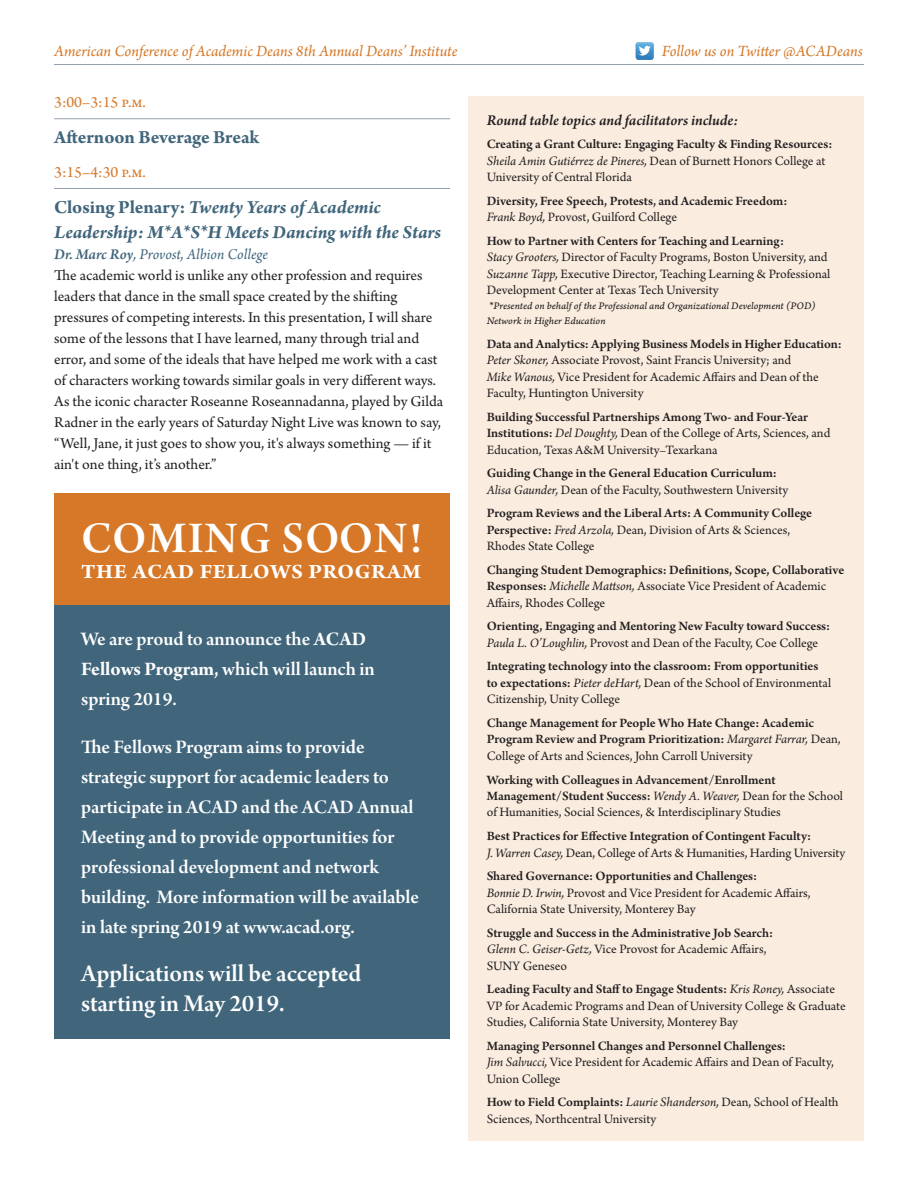
<style>
.page{position:relative;width:918px;height:1188px;background:#fff}
.page>*{position:absolute;margin:0;border:0;box-sizing:border-box;transform-origin:0 0}
.t1{font:46.5px "Arno Pro Smbd Subhead";letter-spacing:.03em;color:#fff}
.t2{font:29.55px "Arno Pro Smbd Subhead";color:#fff}
.t3{font:25.5px/30px "Arno Pro Smbd Subhead";color:#fff}
.t4{font:20.25px/30px "Arno Pro Smbd Subhead";color:#fff}
.t5{font:italic 700 19.5px/24.8px "Arno Pro";letter-spacing:-.005em;color:#41667c}
.t6{font:700 19.5px "Arno Pro";letter-spacing:-.005em;color:#41667c}
.t7{font:italic 16.5px "Arno Pro";letter-spacing:-.005em;color:#d67827}
.t8{font:16.5px "Arno Pro";color:#d67827}
.t9{font:15.75px/21px "Arno Pro";color:#231f20}
.t10{font:italic 600 15.75px "Arno Pro";letter-spacing:-.005em;color:#231f20}
.t11{font:600 13.5px/16.5px "Arno Pro";letter-spacing:-.005em;color:#231f20}
.t12{font:13.5px/16.5px "Arno Pro";color:#231f20}
.t13{font:10.5px/15px "Arno Pro Italic Caption";letter-spacing:-.005em;color:#231f20}
.s1{font-size:15px}
.s2{font-style:normal}
.s3{font-weight:600;font-style:italic;color:#41667c}
.s4{font-style:italic;color:#41667c}
.s5{font-family:"Arno Pro Bold Subhead"}
.s6{font-weight:400;font-style:italic}
.s7{font-weight:400}
.s8{font-weight:600}
.s9{font-style:italic}
</style>
<div class="page">
<hr style="left:54px;top:118px;width:396px;height:1px;background:#96a1b0">
<hr style="left:54px;top:188px;width:396px;height:1px;background:#96a1b0">
<svg style="left:636px;top:42px;width:18px;height:18px"></svg>
<hr style="left:54px;top:64px;width:810px;height:1px;background:#96a1b0">
<div style="left:469px;top:96px;width:395px;height:1045px;background:#faede0"></div>
<div style="left:54px;top:604px;width:396px;height:434px;background:#41667c"></div>
<div style="left:54px;top:494px;width:396px;height:111px;background:#d67827"></div>
<p class="t7" style="left:54px;top:41px;width:405px">American Conference of Academic Deans 8th Annual Deans’ Institute</p>
<p class="t7" style="left:662px;top:41px;width:202px">Follow us on Twitter <span class="s1">@</span>ACADeans</p>
<p class="t8" style="left:54px;top:93px;width:93px">3:00–3:15 p.m.</p>
<h3 class="t6" style="left:54px;top:126px;width:207px">Afternoon Beverage Break</h3>
<p class="t8" style="left:54px;top:163px;width:93px">3:15–4:30 p.m.</p>
<h3 class="t5" style="left:54px;top:196px;width:389px"><span class="s2">Closing Plenary:</span> Twenty Years of Academic<br>Leadership: M*A*S*H Meets Dancing with the Stars</h3>
<p class="t9" style="left:54px;top:244px;width:391px"><span class="s3">Dr. Marc Roy</span><span class="s4">, Provost, Albion College<br></span>The academic world is unlike any other profession and requires leaders that dance in the small space created by the shifting pressures of competing interests. In this presentation, I will share some of the lessons that I have learned, many through trial and error, and some of the ideals that have helped me work with a cast of characters working towards similar goals in very different ways.<br>As the iconic character Roseanne Roseannadanna, played by Gilda Radner in the early years of Saturday Night Live was known to say, “Well, Jane, it just goes to show you, it's always something — if it ain't one thing, it’s another.”</p>
<h1 class="t1" style="left:81px;top:512px;width:342px">COMING SOON!</h1>
<h2 class="t2" style="left:81px;top:552px;width:341px">The ACAD Fellows Program</h2>
<h3 class="t4" style="left:81px;top:625px;width:295px">We are proud to announce the <span class="s5">ACAD<br>Fellows Program,</span> which will launch in spring 2019.</h3>
<p class="t4" style="left:81px;top:733px;width:339px">The Fellows Program aims to provide strategic support for academic leaders to participate in ACAD and the ACAD Annual Meeting and to provide opportunities for professional development and network building. More information will be available in late spring 2019 at www.acad.org.</p>
<h3 class="t3" style="left:81px;top:960px;width:282px">Applications will be accepted starting in May 2019.</h3>
<p class="t10" style="left:487px;top:111px;width:253px">Round table topics and facilitators include:</p>
<p class="t11" style="left:487px;top:137px;width:347px">Creating a Grant Culture: Engaging Faculty &amp; Finding Resources:<br><span class="s6">Sheila Amin Gutiérrez de Pineres,</span> <span class="s7">Dean of Burnett Honors College at<br>University of Central Florida</span></p>
<p class="t11" style="left:487px;top:193px;width:302px">Diversity, Free Speech, Protests, and Academic Freedom:<br><span class="s6">Frank Boyd,</span> <span class="s7">Provost, Guilford College</span></p>
<p class="t12" style="left:487px;top:233px;width:345px"><span class="s8">How to Partner with Centers for Teaching and Learning:<br></span><span class="s9">Stacy Grooters,</span> Director of Faculty Programs, Boston University, and <span class="s9">Suzanne Tapp,</span> Executive Director, Teaching Learning &amp; Professional Development Center at Texas Tech University</p>
<p class="t13" style="left:487px;top:299px;width:331px">*Presented on behalf of the Professional and Organizational Development (POD)<br>Network in Higher Education</p>
<p class="t12" style="left:487px;top:336px;width:357px"><span class="s8">Data and Analytics: Applying Business Models in Higher Education:<br></span><span class="s9">Peter Skoner,</span> Associate Provost, Saint Francis University; and<br><span class="s9">Mike Wanous,</span> Vice President for Academic Affairs and Dean of the Faculty, Huntington University</p>
<p class="t12" style="left:487px;top:409px;width:345px"><span class="s8">Building Successful Partnerships Among Two- and Four-Year<br>Institutions:</span> <span class="s9">Del Doughty,</span> Dean of the College of Arts, Sciences, and<br>Education, Texas A&amp;M University–Texarkana</p>
<p class="t11" style="left:487px;top:466px;width:303px">Guiding Change in the General Education Curriculum:<br><span class="s6">Alisa Gaunder,</span> <span class="s7">Dean of the Faculty, Southwestern University</span></p>
<p class="t11" style="left:487px;top:506px;width:327px">Program Reviews and the Liberal Arts: A Community College<br>Perspective: <span class="s6">Fred Arzola,</span> <span class="s7">Dean, Division of Arts &amp; Sciences,<br>Rhodes State College</span></p>
<p class="t11" style="left:487px;top:562px;width:359px">Changing Student Demographics: Definitions, Scope, Collaborative<br>Responses: <span class="s6">Michelle Mattson,</span> <span class="s7">Associate Vice President of Academic<br>Affairs, Rhodes College</span></p>
<p class="t11" style="left:487px;top:619px;width:345px">Orienting, Engaging and Mentoring New Faculty toward Success:<br><span class="s6">Paula L. O’Loughlin,</span> <span class="s7">Provost and Dean of the Faculty, Coe College</span></p>
<p class="t11" style="left:487px;top:659px;width:346px">Integrating technology into the classroom: From opportunities to expectations: <span class="s6">Pieter deHart,</span> <span class="s7">Dean of the School of Environmental<br>Citizenship, Unity College</span></p>
<p class="t11" style="left:487px;top:715px;width:355px">Change Management for People Who Hate Change: Academic<br>Program Review and Program Prioritization: <span class="s6">Margaret Farrar,</span> <span class="s7">Dean,<br>College of Arts and Sciences, John Carroll University</span></p>
<p class="t11" style="left:487px;top:772px;width:358px">Working with Colleagues in Advancement/Enrollment<br>Management/Student Success: <span class="s6">Wendy A. Weaver,</span> <span class="s7">Dean for the School of Humanities, Social Sciences, &amp; Interdisciplinary Studies</span></p>
<p class="t11" style="left:487px;top:828px;width:360px">Best Practices for Effective Integration of Contingent Faculty:<br><span class="s6">J. Warren Casey,</span> <span class="s7">Dean, College of Arts &amp; Humanities, Harding University</span></p>
<p class="t12" style="left:487px;top:868px;width:325px"><span class="s8">Shared Governance: Opportunities and Challenges:<br></span><span class="s9">Bonnie D. Irwin,</span> Provost and Vice President for Academic Affairs,<br>California State University, Monterey Bay</p>
<p class="t11" style="left:487px;top:925px;width:288px">Struggle and Success in the Administrative Job Search:<br><span class="s6">Glenn C. Geiser-Getz,</span> <span class="s7">Vice Provost for Academic Affairs,<br>SUNY Geneseo</span></p>
<p class="t12" style="left:487px;top:981px;width:360px"><span class="s8">Leading Faculty and Staff to Engage Students:</span> <span class="s9">Kris Roney,</span> Associate<br>VP for Academic Programs and Dean of University College &amp; Graduate<br>Studies, California State University, Monterey Bay</p>
<p class="t12" style="left:487px;top:1038px;width:349px"><span class="s8">Managing Personnel Changes and Personnel Challenges:<br></span><span class="s9">Jim Salvucci,</span> Vice President for Academic Affairs and Dean of Faculty,<br>Union College</p>
<p class="t12" style="left:487px;top:1094px;width:353px"><span class="s8">How to Field Complaints:</span> <span class="s9">Laurie Shanderson,</span> Dean, School of Health<br>Sciences, Northcentral University</p>
</div>
